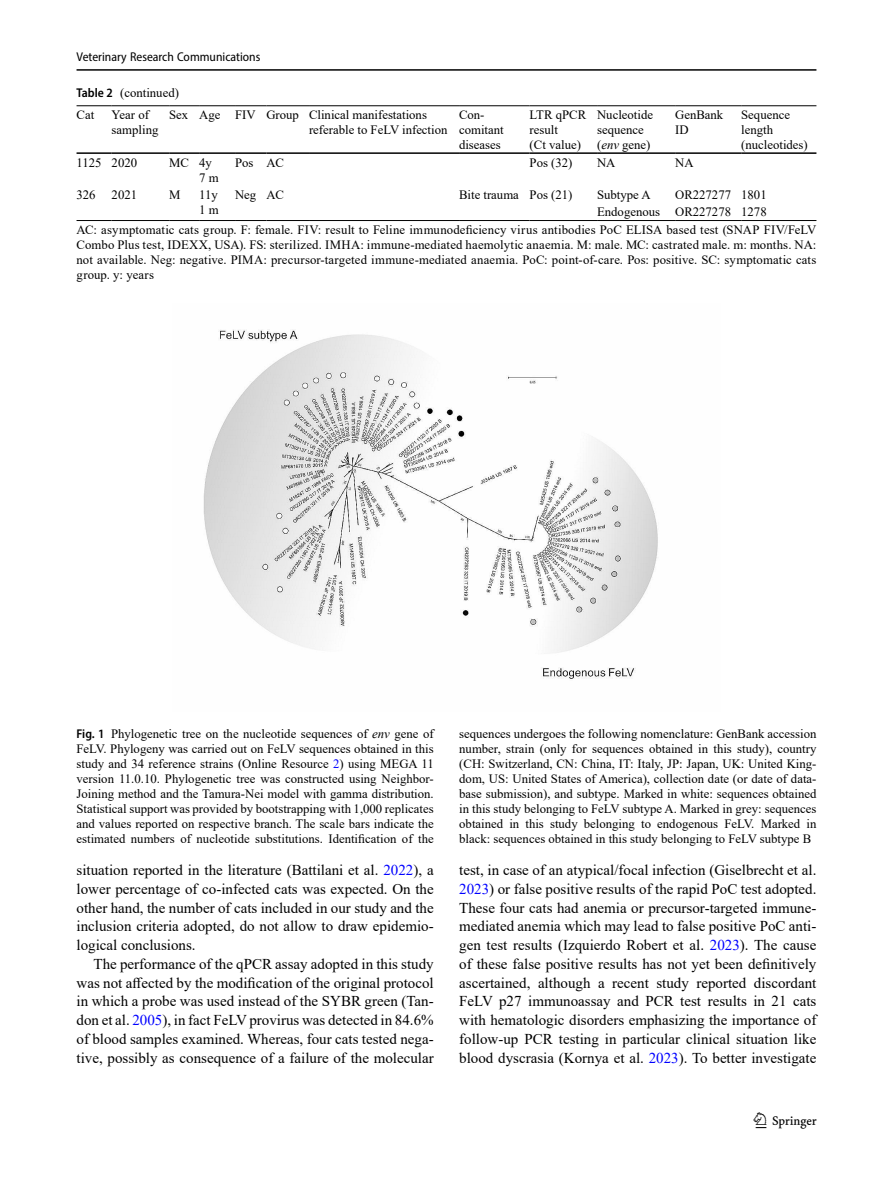
<style>
.page{position:relative;width:893px;height:1187px;background:#fff}
.page>*{position:absolute;margin:0;border:0;box-sizing:border-box;transform-origin:0 0}
.t1{font:22.5px "Springnew";color:#000}
.Body_Text_Indent{font:15px/18.8px "Times New Roman";color:#000;text-align:justify}
.Body_Text{font:15px/18.8px "Times New Roman";color:#000;text-align:justify}
.Figure_Caption{font:12.75px/15px "Times New Roman";color:#000;text-align:justify}
.Table_Footnote{font:12.75px/15px "Times New Roman";letter-spacing:.01em;color:#000;text-align:justify}
.Table_Head{font:12.75px/15px "Times New Roman";color:#000}
.Table_Body{font:12.75px/15px "Times New Roman";color:#000}
.t2{font:semi-condensed 12.75px "Myriad Pro";color:#000}
.Table_Continued{font:12.75px "Times New Roman";color:#000}
.s1{font-family:"Myriad Pro";font-weight:600;font-stretch:semi-condensed}
.s2{font-style:italic}
.s3{color:#00f}
</style>
<div class="page">
<hr style="left:77px;top:69px;width:739px;height:2px;background:#000">
<img style="left:203px;top:329px;width:455px;height:350px">
<hr style="left:112px;top:220px;width:57px;height:1px;background:#000">
<hr style="left:169px;top:220px;width:30px;height:1px;background:#000">
<hr style="left:199px;top:220px;width:36px;height:1px;background:#000">
<hr style="left:235px;top:220px;width:31px;height:1px;background:#000">
<hr style="left:266px;top:220px;width:43px;height:1px;background:#000">
<hr style="left:309px;top:220px;width:150px;height:1px;background:#000">
<hr style="left:459px;top:220px;width:71px;height:1px;background:#000">
<hr style="left:530px;top:220px;width:67px;height:1px;background:#000">
<hr style="left:77px;top:152px;width:35px;height:2px;background:#000">
<hr style="left:112px;top:105px;width:57px;height:1px;background:#000">
<hr style="left:112px;top:152px;width:57px;height:2px;background:#000">
<hr style="left:169px;top:105px;width:30px;height:1px;background:#000">
<hr style="left:169px;top:152px;width:30px;height:2px;background:#000">
<hr style="left:199px;top:105px;width:36px;height:1px;background:#000">
<hr style="left:199px;top:152px;width:36px;height:2px;background:#000">
<hr style="left:235px;top:105px;width:31px;height:1px;background:#000">
<hr style="left:235px;top:152px;width:31px;height:2px;background:#000">
<hr style="left:266px;top:105px;width:43px;height:1px;background:#000">
<hr style="left:266px;top:152px;width:43px;height:2px;background:#000">
<hr style="left:309px;top:105px;width:150px;height:1px;background:#000">
<hr style="left:309px;top:152px;width:150px;height:2px;background:#000">
<hr style="left:459px;top:105px;width:71px;height:1px;background:#000">
<hr style="left:459px;top:152px;width:71px;height:2px;background:#000">
<hr style="left:530px;top:105px;width:67px;height:1px;background:#000">
<hr style="left:530px;top:152px;width:67px;height:2px;background:#000">
<hr style="left:597px;top:105px;width:78px;height:1px;background:#000">
<hr style="left:597px;top:152px;width:78px;height:2px;background:#000">
<hr style="left:675px;top:105px;width:66px;height:1px;background:#000">
<hr style="left:675px;top:152px;width:66px;height:2px;background:#000">
<hr style="left:741px;top:105px;width:75px;height:1px;background:#000">
<hr style="left:741px;top:152px;width:75px;height:2px;background:#000">
<hr style="left:597px;top:220px;width:78px;height:1px;background:#000">
<hr style="left:675px;top:220px;width:66px;height:1px;background:#000">
<hr style="left:741px;top:220px;width:75px;height:1px;background:#000">
<hr style="left:77px;top:220px;width:35px;height:1px;background:#000">
<hr style="left:77px;top:105px;width:35px;height:1px;background:#000">
<p class="t2" style="left:77px;top:49px;width:185px">Veterinary Research Communications</p>
<p class="Table_Continued" style="left:77px;top:83px;width:104px"><span class="s1">Table 2</span> (continued)</p>
<p class="Table_Head" style="left:77px;top:107px;width:19px">Cat</p>
<p class="Table_Head" style="left:112px;top:107px;width:48px">Year of sampling</p>
<p class="Table_Head" style="left:169px;top:107px;width:21px">Sex</p>
<p class="Table_Head" style="left:199px;top:107px;width:23px">Age</p>
<p class="Table_Head" style="left:235px;top:107px;width:22px">FIV</p>
<p class="Table_Head" style="left:266px;top:107px;width:34px">Group</p>
<p class="Table_Head" style="left:309px;top:107px;width:140px">Clinical manifestations referable to FeLV infection</p>
<p class="Table_Head" style="left:459px;top:107px;width:46px">Con&shy;comitant diseases</p>
<p class="Table_Head" style="left:530px;top:107px;width:58px">LTR qPCR result</p>
<p class="Table_Head" style="left:530px;top:137px;width:53px">(Ct value)</p>
<p class="Table_Head" style="left:597px;top:107px;width:57px">Nucleotide sequence (<span class="s2">env</span> gene)</p>
<p class="Table_Head" style="left:675px;top:107px;width:50px">GenBank<br>ID</p>
<p class="Table_Head" style="left:741px;top:107px;width:68px">Sequence length (nucleotides)</p>
<p class="Table_Body" style="left:77px;top:154px;width:27px">1125</p>
<p class="Table_Body" style="left:112px;top:154px;width:27px">2020</p>
<p class="Table_Body" style="left:169px;top:154px;width:21px">MC</p>
<p class="Table_Body" style="left:199px;top:154px;width:21px">4y<br>7m</p>
<p class="Table_Body" style="left:235px;top:154px;width:20px">Pos</p>
<p class="Table_Body" style="left:266px;top:154px;width:19px">AC</p>
<p class="Table_Body" style="left:530px;top:154px;width:44px">Pos (32)</p>
<p class="Table_Body" style="left:597px;top:154px;width:20px">NA</p>
<p class="Table_Body" style="left:675px;top:154px;width:20px">NA</p>
<p class="Table_Body" style="left:77px;top:187px;width:21px">326</p>
<p class="Table_Body" style="left:112px;top:187px;width:27px">2021</p>
<p class="Table_Body" style="left:169px;top:187px;width:13px">M</p>
<p class="Table_Body" style="left:199px;top:187px;width:21px">11y<br>1m</p>
<p class="Table_Body" style="left:235px;top:187px;width:23px">Neg</p>
<p class="Table_Body" style="left:266px;top:187px;width:19px">AC</p>
<p class="Table_Body" style="left:459px;top:187px;width:61px">Bite trauma</p>
<p class="Table_Body" style="left:530px;top:187px;width:44px">Pos (21)</p>
<p class="Table_Body" style="left:597px;top:187px;width:55px">Subtype A</p>
<p class="Table_Body" style="left:675px;top:187px;width:57px">OR227277</p>
<p class="Table_Body" style="left:741px;top:187px;width:27px">1801</p>
<p class="Table_Body" style="left:597px;top:204px;width:65px">Endogenous</p>
<p class="Table_Body" style="left:675px;top:204px;width:57px">OR227278</p>
<p class="Table_Body" style="left:741px;top:204px;width:27px">1278</p>
<p class="Table_Footnote" style="left:77px;top:221px;width:741px">AC: asymptomatic cats group. F: female. FIV: result to Feline immunodeficiency virus antibodies PoC ELISA based test (SNAP FIV/FeLV Combo Plus test, IDEXX, USA). FS: sterilized. IMHA: immune-mediated haemolytic anaemia. M: male. MC: castrated male. m: months. NA: not available. Neg: negative. PIMA: precursor-targeted immune-mediated anaemia. PoC: point-of-care. Pos: positive. SC: symptomatic cats group. y: years</p>
<p class="Figure_Caption" style="left:77px;top:726px;width:359px"><span class="s1">Fig. 1</span> Phylogenetic tree on the nucleotide sequences of <span class="s2">env</span> gene of FeLV. Phylogeny was carried out on FeLV sequences obtained in this study and 34 reference strains (Online Resource <span class="s3">2</span>) using MEGA 11 version 11.0.10. Phylogenetic tree was constructed using Neighbor-Joining method and the Tamura-Nei model with gamma distribution.<br>Statistical support was provided by bootstrapping with 1,000 replicates and values reported on respective branch. The scale bars indicate the estimated numbers of nucleotide substitutions. Identification of the</p>
<p class="Figure_Caption" style="left:459px;top:726px;width:359px">sequences undergoes the following nomenclature: GenBank accession number, strain (only for sequences obtained in this study), country (CH: Switzerland, CN: China, IT: Italy, JP: Japan, UK: United King&shy;dom, US: United States of America), collection date (or date of data&shy;base submission), and subtype. Marked in white: sequences obtained in this study belonging to FeLV subtype A. Marked in grey: sequences obtained in this study belonging to endogenous FeLV. Marked in black: sequences obtained in this study belonging to FeLV subtype B</p>
<p class="Body_Text" style="left:77px;top:860px;width:359px">situation reported in the literature (Battilani et al. <span class="s3">2022</span>), a lower percentage of co-infected cats was expected. On the other hand, the number of cats included in our study and the inclusion criteria adopted, do not allow to draw epidemio&shy;logical conclusions.</p>
<p class="Body_Text_Indent" style="left:77px;top:953px;width:359px;text-indent:17px">The performance of the qPCR assay adopted in this study was not affected by the modification of the original protocol in which a probe was used instead of the SYBR green (Tan&shy;don et al. <span class="s3">2005</span>), in fact FeLV provirus was detected in 84.6% of blood samples examined. Whereas, four cats tested nega&shy;tive, possibly as consequence of a failure of the molecular</p>
<p class="Body_Text_Indent" style="left:459px;top:860px;width:359px">test, in case of an atypical/focal infection (Giselbrecht et al.<br><span class="s3">2023</span>) or false positive results of the rapid PoC test adopted.<br>These four cats had anemia or precursor-targeted immune&shy;mediated anemia which may lead to false positive PoC anti&shy;gen test results (Izquierdo Robert et al. <span class="s3">2023</span>). The cause of these false positive results has not yet been definitively ascertained, although a recent study reported discordant FeLV p27 immunoassay and PCR test results in 21 cats with hematologic disorders emphasizing the importance of follow-up PCR testing in particular clinical situation like blood dyscrasia (Kornya et al. <span class="s3">2023</span>). To better investigate</p>
<h1 class="t1" style="left:756px;top:1107px;width:63px">1 3</h1>
</div>
